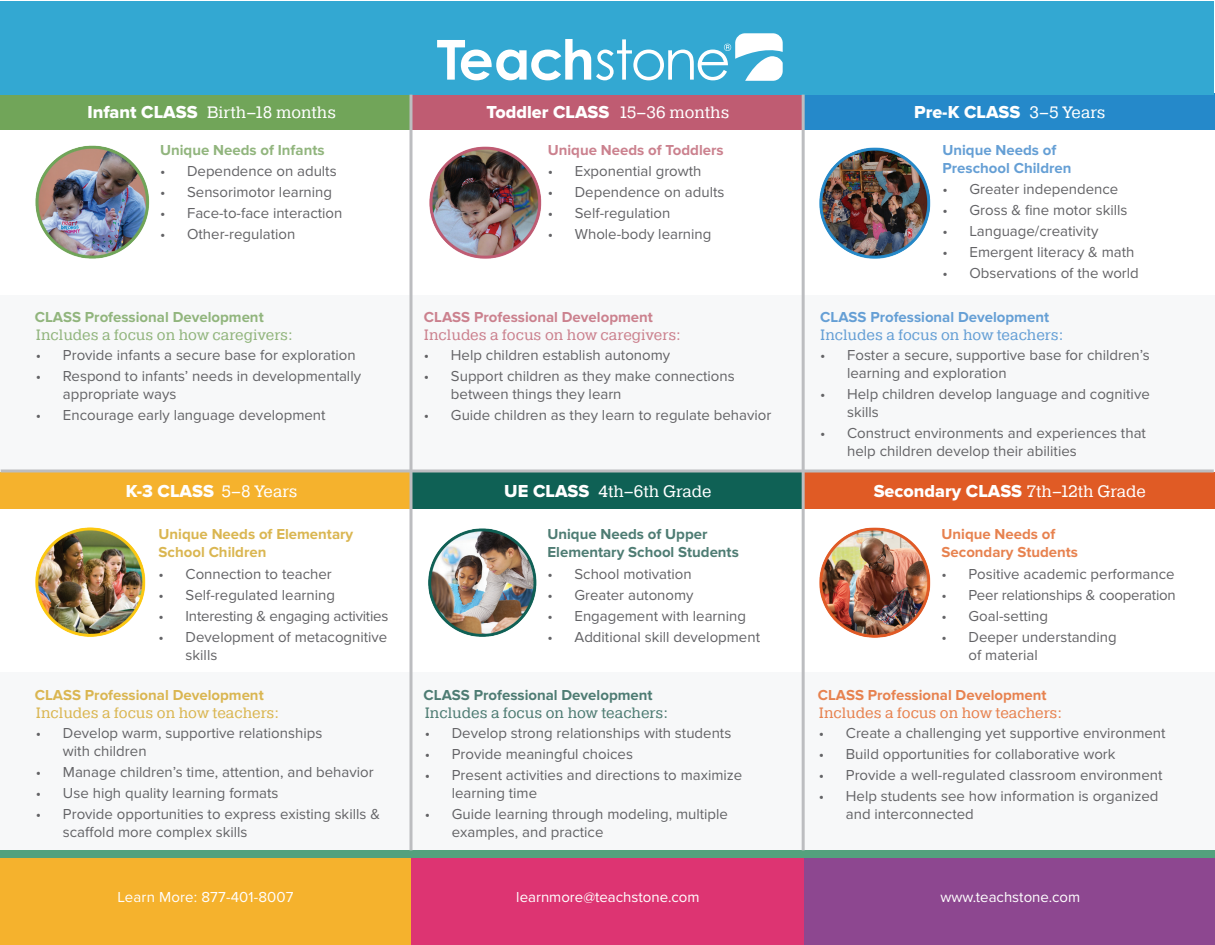
<style>
.page{position:relative;width:1215px;height:945px;background:#fff}
.page>*{position:absolute;margin:0;border:0;box-sizing:border-box;transform-origin:0 0}
.t1{font:18px "Proxima Nova Extrabld";color:#fff}
.t2{font:16.5px "Pragmatica Slab";color:#fff}
.t3{font:15px/18px "Proxima Nova";color:#636366}
.t4{font:700 15px/18px "Proxima Nova";color:#4e7c73}
.t5{font:700 15px/18px "Proxima Nova";color:#dab651}
.t6{font:15px "Proxima Nova";color:#fff}
.t7{font:700 15px/18px "Proxima Nova";color:#e7824f}
.t8{font:700 15px/18px "Proxima Nova";color:#659fd5}
.t9{font:700 15px "Proxima Nova";color:#cb818e}
.t10{font:700 15px "Proxima Nova";color:#91b57d}
.t11{font:15px "Pragmatica Slab";color:#91b57d}
.t12{font:15px "Pragmatica Slab";color:#cb818e}
.t13{font:15px "Pragmatica Slab";color:#dab651}
.t14{font:15px "Pragmatica Slab";color:#4e7c73}
.t15{font:15px "Pragmatica Slab";color:#e7824f}
.t16{font:15px "Pragmatica Slab";color:#659fd5}
.s1{font-family:"Proxima Nova Extrabld";font-size:18px}
.s2{font-family:"Pragmatica Slab";font-size:16.5px}
</style>
<div class="page">
<div style="left:0;top:93px;width:411px;height:37px;background:#71a559"></div>
<div style="left:0;top:472px;width:411px;height:37px;background:#f5b22d"></div>
<div style="left:413px;top:93px;width:390px;height:37px;background:#bf5c72"></div>
<div style="left:413px;top:472px;width:390px;height:37px;background:#0f6155"></div>
<div style="left:805px;top:93px;width:410px;height:37px;background:#2589ca"></div>
<div style="left:805px;top:472px;width:410px;height:37px;background:#e05b25"></div>
<div style="left:0;top:295px;width:410px;height:175px;background:#f7f8f9"></div>
<div style="left:0;top:672px;width:410px;height:178px;background:#f7f8f9"></div>
<div style="left:411px;top:672px;width:392px;height:178px;background:#f7f8f9"></div>
<div style="left:804px;top:672px;width:411px;height:178px;background:#f7f8f9"></div>
<div style="left:803px;top:295px;width:412px;height:175px;background:#f7f8f9"></div>
<div style="left:410px;top:295px;width:393px;height:175px;background:#f7f8f9"></div>
<div style="left:0;top:1px;width:1213px;height:94px;background:#33a8d2"></div>
<div style="left:0;top:850px;width:1215px;height:8px;background:#53a17d"></div>
<div style="left:0;top:858px;width:411px;height:86px;background:#f5b22d"></div>
<div style="left:411px;top:858px;width:394px;height:86px;background:#dd3472"></div>
<div style="left:805px;top:858px;width:410px;height:86px;background:#8d4790"></div>
<img style="left:35px;top:145px;width:115px;height:114px">
<img style="left:35px;top:527px;width:111px;height:110px">
<img style="left:819px;top:147px;width:112px;height:112px">
<img style="left:819px;top:527px;width:112px;height:111px">
<img style="left:429px;top:146px;width:113px;height:113px">
<img style="left:428px;top:528px;width:109px;height:109px">
<hr style="left:1px;top:470px;width:1213px;height:2px;background:#bcbdc0">
<hr style="left:410px;top:95px;width:2px;height:755px;background:#bcbdc0">
<hr style="left:802px;top:95px;width:3px;height:755px;background:#bcbdc0">
<svg style="left:437px;top:33px;width:346px;height:48px"></svg>
<p class="t2" style="left:87px;top:103px;width:250px"><span class="s1">Infant CLASS</span> Birth–18 months</p>
<p class="t1" style="left:487px;top:102px;width:244px">Toddler CLASS <span class="s2">15–36 months</span></p>
<p class="t1" style="left:914px;top:102px;width:193px">Pre-K CLASS <span class="s2">3–5 Years</span></p>
<p class="t10" style="left:160px;top:141px;width:166px">Unique Needs of Infants</p>
<p class="t3" style="left:160px;top:163px;width:178px">• Dependence on adults</p>
<p class="t3" style="left:160px;top:184px;width:174px">• Sensorimotor learning</p>
<p class="t3" style="left:160px;top:205px;width:184px">• Face-to-face interaction</p>
<p class="t3" style="left:160px;top:226px;width:137px">• Other-regulation</p>
<p class="t9" style="left:548px;top:141px;width:177px">Unique Needs of Toddlers</p>
<p class="t3" style="left:548px;top:163px;width:155px">• Exponential growth</p>
<p class="t3" style="left:548px;top:184px;width:178px">• Dependence on adults</p>
<p class="t3" style="left:548px;top:205px;width:124px">• Self-regulation</p>
<p class="t3" style="left:548px;top:226px;width:165px">• Whole-body learning</p>
<p class="t8" style="left:943px;top:142px;width:131px">Unique Needs of<br>Preschool Children</p>
<p class="t3" style="left:943px;top:181px;width:177px">• Greater independence</p>
<p class="t3" style="left:943px;top:202px;width:187px">• Gross &amp; fine motor skills</p>
<p class="t3" style="left:943px;top:223px;width:157px">• Language/creativity</p>
<p class="t3" style="left:943px;top:244px;width:193px">• Emergent literacy &amp; math</p>
<p class="t3" style="left:943px;top:265px;width:198px">• Observations of the world</p>
<p class="t10" style="left:35px;top:308px;width:230px">CLASS Professional Development</p>
<p class="t9" style="left:424px;top:308px;width:230px">CLASS Professional Development</p>
<p class="t8" style="left:820px;top:308px;width:230px">CLASS Professional Development</p>
<p class="t11" style="left:36px;top:326px;width:258px">Includes a focus on how caregivers:</p>
<p class="t12" style="left:424px;top:326px;width:258px">Includes a focus on how caregivers:</p>
<p class="t16" style="left:820px;top:326px;width:245px">Includes a focus on how teachers:</p>
<p class="t3" style="left:36px;top:346px;width:321px">• Provide infants a secure base for exploration</p>
<p class="t3" style="left:63px;top:367px;width:300px;text-indent:-27px">• Respond to infants’ needs in developmentally appropriate ways</p>
<p class="t3" style="left:36px;top:406px;width:291px">• Encourage early language development</p>
<p class="t3" style="left:424px;top:346px;width:248px">• Help children establish autonomy</p>
<p class="t3" style="left:451px;top:367px;width:285px;text-indent:-27px">• Support children as they make connections between things they learn</p>
<p class="t3" style="left:424px;top:406px;width:349px">• Guide children as they learn to regulate behavior</p>
<p class="t3" style="left:847px;top:346px;width:304px;text-indent:-27px">• Foster a secure, supportive base for children’s learning and exploration</p>
<p class="t3" style="left:847px;top:385px;width:304px;text-indent:-27px">• Help children develop language and cognitive skills</p>
<p class="t3" style="left:847px;top:424px;width:300px;text-indent:-27px">• Construct environments and experiences that help children develop their abilities</p>
<p class="t1" style="left:126px;top:481px;width:173px">K-3 CLASS <span class="s2">5–8 Years</span></p>
<p class="t2" style="left:504px;top:482px;width:209px"><span class="s1">UE CLASS</span> 4th–6th Grade</p>
<p class="t1" style="left:874px;top:481px;width:274px">Secondary CLASS <span class="s2">7th–12th Grade</span></p>
<p class="t5" style="left:159px;top:526px;width:196px">Unique Needs of Elementary<br>School Children</p>
<p class="t4" style="left:548px;top:526px;width:193px">Unique Needs of Upper<br>Elementary School Students</p>
<p class="t7" style="left:942px;top:526px;width:138px">Unique Needs of<br>Secondary Students</p>
<p class="t3" style="left:159px;top:565px;width:175px">• Connection to teacher</p>
<p class="t3" style="left:159px;top:586px;width:178px">• Self-regulated learning</p>
<p class="t3" style="left:159px;top:607px;width:231px">• Interesting &amp; engaging activities</p>
<p class="t3" style="left:186px;top:628px;width:203px;text-indent:-27px">• Development of metacognitive skills</p>
<p class="t3" style="left:547px;top:565px;width:146px">• School motivation</p>
<p class="t3" style="left:547px;top:586px;width:148px">• Greater autonomy</p>
<p class="t3" style="left:547px;top:607px;width:200px">• Engagement with learning</p>
<p class="t3" style="left:547px;top:628px;width:214px">• Additional skill development</p>
<p class="t3" style="left:942px;top:565px;width:235px">• Positive academic performance</p>
<p class="t3" style="left:942px;top:586px;width:236px">• Peer relationships &amp; cooperation</p>
<p class="t3" style="left:942px;top:607px;width:108px">• Goal-setting</p>
<p class="t3" style="left:969px;top:628px;width:150px;text-indent:-27px">• Deeper understanding of material</p>
<p class="t5" style="left:35px;top:687px;width:230px">CLASS Professional Development</p>
<p class="t4" style="left:424px;top:687px;width:230px">CLASS Professional Development</p>
<p class="t7" style="left:818px;top:687px;width:230px">CLASS Professional Development</p>
<p class="t13" style="left:36px;top:704px;width:245px">Includes a focus on how teachers:</p>
<p class="t14" style="left:425px;top:704px;width:245px">Includes a focus on how teachers:</p>
<p class="t15" style="left:819px;top:704px;width:245px">Includes a focus on how teachers:</p>
<p class="t3" style="left:63px;top:724px;width:261px;text-indent:-27px">• Develop warm, supportive relationships with children</p>
<p class="t3" style="left:36px;top:763px;width:339px">• Manage children’s time, attention, and behavior</p>
<p class="t3" style="left:36px;top:784px;width:244px">• Use high quality learning formats</p>
<p class="t3" style="left:63px;top:805px;width:319px;text-indent:-27px">• Provide opportunities to express existing skills &amp; scaffold more complex skills</p>
<p class="t3" style="left:425px;top:724px;width:308px">• Develop strong relationships with students</p>
<p class="t3" style="left:425px;top:745px;width:210px">• Provide meaningful choices</p>
<p class="t3" style="left:452px;top:766px;width:292px;text-indent:-27px">• Present activities and directions to maximize learning time</p>
<p class="t3" style="left:452px;top:805px;width:278px;text-indent:-27px">• Guide learning through modeling, multiple examples, and practice</p>
<p class="t3" style="left:819px;top:724px;width:348px">• Create a challenging yet supportive environment</p>
<p class="t3" style="left:819px;top:745px;width:298px">• Build opportunities for collaborative work</p>
<p class="t3" style="left:819px;top:766px;width:345px">• Provide a well-regulated classroom environment</p>
<p class="t3" style="left:846px;top:787px;width:314px;text-indent:-27px">• Help students see how information is organized and interconnected</p>
<p class="t6" style="left:117px;top:888px;width:178px">Learn More: 877-401-8007</p>
<p class="t6" style="left:516px;top:888px;width:185px">learnmore@teachstone.com</p>
<p class="t6" style="left:940px;top:888px;width:141px">www.teachstone.com</p>
</div>
